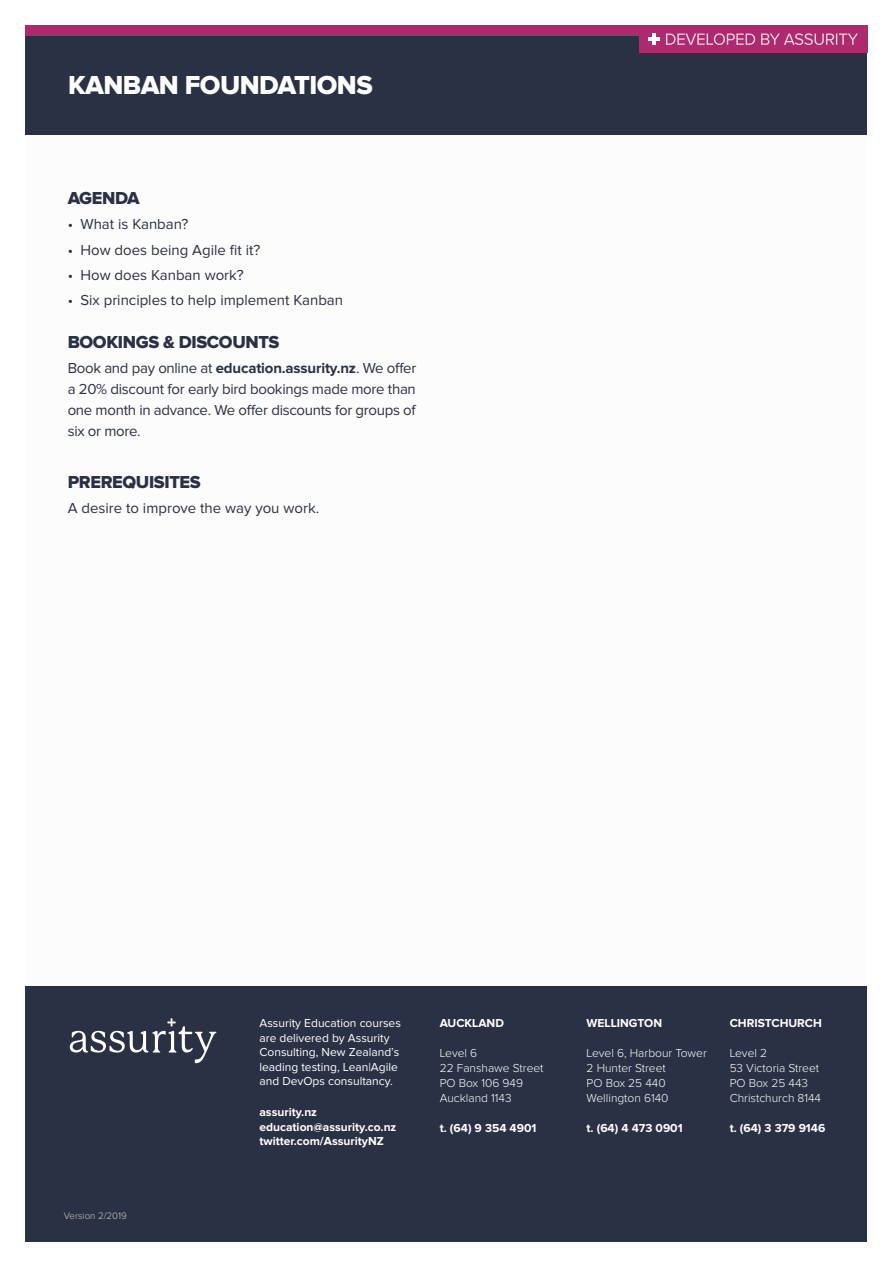
<style>
.page{position:relative;width:893px;height:1263px;background:#fff}
.page>*{position:absolute;margin:0;border:0;box-sizing:border-box;transform-origin:0 0}
.t1{font:27px "Proxima Nova Extrabld";letter-spacing:-.02em;color:#fff}
.t2{font:18px "Proxima Nova Extrabld";letter-spacing:-.02em;color:#2b3144}
.t3{font:15px/21px "Proxima Nova";color:#2b3144;text-align:justify}
.t4{font:300 12px/15px "Proxima Nova";color:#fff}
.t5{font:700 12px/14.4px "Proxima Nova";color:#fff}
.t6{font:12px/14.4px "Proxima Nova";color:#fff}
.t7{font:300 9.75px "Proxima Nova";color:#cac8cf}
.s1{font-weight:700}
</style>
<div class="page">
<div style="left:26px;top:986px;width:841px;height:255px;background:#2b3144"></div>
<svg style="left:69px;top:1018px;width:148px;height:45px"></svg>
<div style="left:26px;top:26px;width:841px;height:109px;background:#2b3144"></div>
<div style="left:26px;top:26px;width:841px;height:10px;background:#ae2a6f"></div>
<div style="left:639px;top:26px;width:228px;height:27px;background:#ae2a6f"></div>
<svg style="left:666px;top:33px;width:192px;height:12px"></svg>
<hr style="left:652px;top:33px;width:4px;height:12px;background:#fff">
<hr style="left:648px;top:37px;width:12px;height:4px;background:#fff">
<h1 class="t1" style="left:68px;top:73px;width:306px">KANBAN FOUNDATIONS</h1>
<p class="t2" style="left:68px;top:190px;width:74px">AGENDA</p>
<p class="t3" style="left:68px;top:214px;width:122px">• What is Kanban?</p>
<p class="t3" style="left:68px;top:239px;width:194px">• How does being Agile fit it?</p>
<p class="t3" style="left:68px;top:265px;width:178px">• How does Kanban work?</p>
<p class="t3" style="left:68px;top:290px;width:277px">• Six principles to help implement Kanban</p>
<p class="t2" style="left:68px;top:334px;width:213px">BOOKINGS &amp; DISCOUNTS</p>
<p class="t3" style="left:68px;top:358px;width:350px">Book and pay online at <span class="s1">education.assurity.nz</span>. We offer a 20% discount for early bird bookings made more than one month in advance. We offer discounts for groups of six or more.</p>
<p class="t2" style="left:68px;top:473px;width:135px">PREREQUISITES</p>
<p class="t3" style="left:68px;top:498px;width:253px">A desire to improve the way you work.</p>
<p class="t7" style="left:64px;top:1211px;width:64px">Version 2/2019</p>
<p class="t6" style="left:259px;top:1016px;width:143px">Assurity Education courses are delivered by Assurity<br>Consulting, New Zealand’s leading testing, Lean|Agile and DevOps consultancy.</p>
<p class="t5" style="left:259px;top:1106px;width:138px">assurity.nz education@assurity.co.nz twitter.com/AssurityNZ</p>
<p class="t5" style="left:440px;top:1016px;width:66px">AUCKLAND</p>
<p class="t4" style="left:440px;top:1046px;width:105px">Level 6<br>22 Fanshawe Street<br>PO Box 106 949<br>Auckland 1143</p>
<p class="t5" style="left:440px;top:1121px;width:98px">t. (64) 9 354 4901</p>
<p class="t5" style="left:587px;top:1016px;width:77px">WELLINGTON</p>
<p class="t4" style="left:587px;top:1046px;width:122px">Level 6, Harbour Tower<br>2 Hunter Street<br>PO Box 25 440<br>Wellington 6140</p>
<p class="t5" style="left:587px;top:1121px;width:98px">t. (64) 4 473 0901</p>
<p class="t5" style="left:730px;top:1016px;width:94px">CHRISTCHURCH</p>
<p class="t4" style="left:730px;top:1046px;width:93px">Level 2<br>53 Victoria Street<br>PO Box 25 443<br>Christchurch 8144</p>
<p class="t5" style="left:730px;top:1121px;width:97px">t. (64) 3 379 9146</p>
</div>
